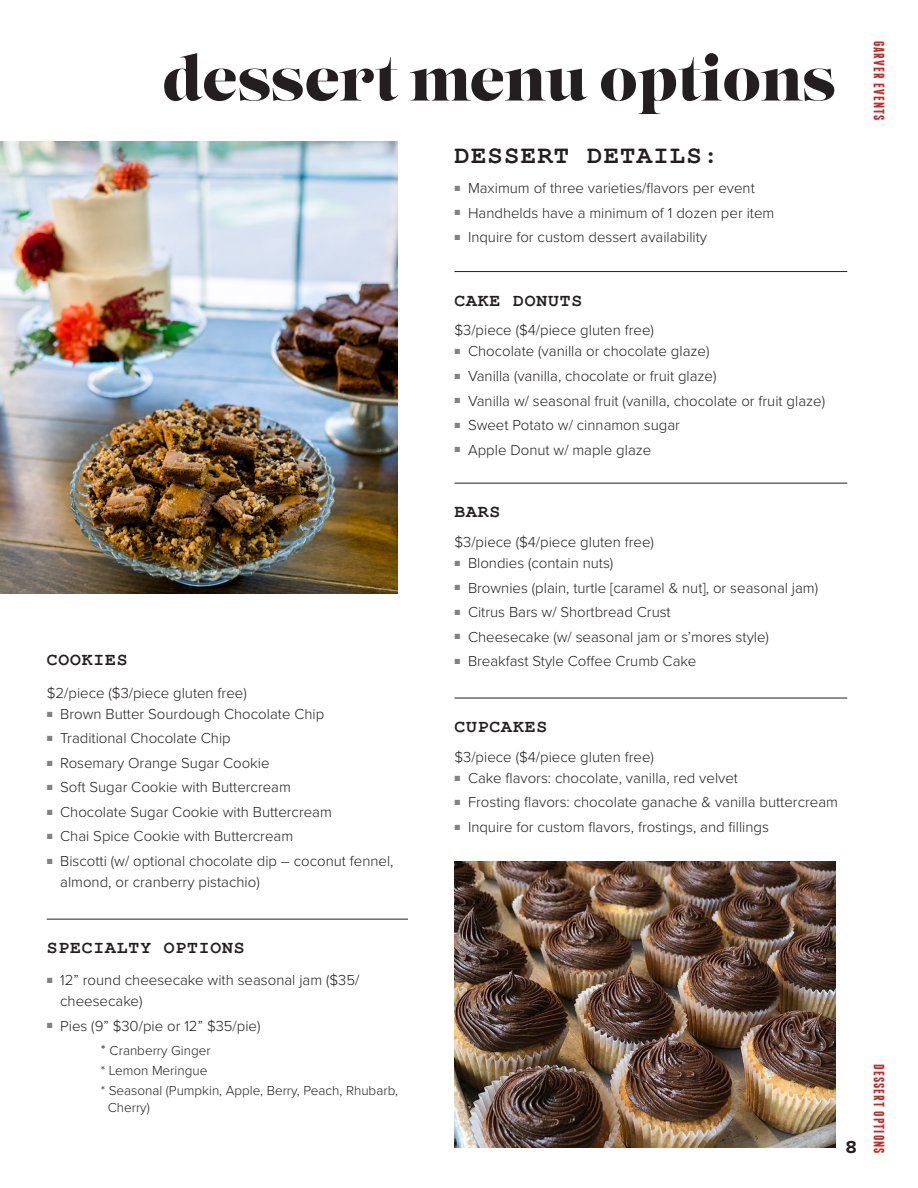
<style>
.page{position:relative;width:918px;height:1188px;background:#fff}
.page>*{position:absolute;margin:0;border:0;box-sizing:border-box;transform-origin:0 0}
.t1{font:60px "Lust";color:#231f20}
.subhead{font:700 25.5px "Courier New";letter-spacing:.05em;color:#231f20}
.subhead_separator{font:700 18px "Courier New";letter-spacing:.05em;color:#231f20}
.bullet_square_list{font:700 18px "Courier New";letter-spacing:.05em;color:#231f20}
.body_copy{font:700 18px "Proxima Nova";color:#231f20}
.menu_item{font:300 15px/21px "Proxima Nova";color:#231f20}
.t2{font:700 15px "Franchise";letter-spacing:.075em;color:#be2e2a}
.bullet_square_list-2{font:300 13.5px/16.5px "Proxima Nova";color:#231f20}
.t3{font:300 9px "Proxima Nova";color:#808285}
.s1{font-size:9px;color:#808285}
.s2{font-size:15px}
</style>
<div class="page">
<img style="left:0;top:142px;width:398px;height:452px">
<hr style="left:454px;top:271px;width:393px;height:1px;background:#231f20">
<hr style="left:454px;top:483px;width:393px;height:1px;background:#231f20">
<hr style="left:454px;top:698px;width:393px;height:1px;background:#231f20">
<img style="left:454px;top:862px;width:382px;height:286px">
<hr style="left:47px;top:919px;width:361px;height:1px;background:#231f20">
<p class="t1" style="left:162px;top:41px;width:675px">dessert menu options</p>
<p class="subhead" style="left:454px;top:139px;width:265px">DESSERT DETAILS:</p>
<p class="menu_item" style="left:454px;top:177px;width:302px"><span class="s1">■</span> Maximum of three varieties/flavors per event</p>
<p class="menu_item" style="left:454px;top:201px;width:321px"><span class="s1">■</span> Handhelds have a minimum of 1 dozen per item</p>
<p class="menu_item" style="left:454px;top:226px;width:254px"><span class="s1">■</span> Inquire for custom dessert availability</p>
<p class="bullet_square_list" style="left:47px;top:648px;width:82px">COOKIES</p>
<p class="menu_item" style="left:47px;top:682px;width:202px">$2/piece ($3/piece gluten free)</p>
<p class="menu_item" style="left:47px;top:703px;width:279px"><span class="s1">■</span> Brown Butter Sourdough Chocolate Chip</p>
<p class="menu_item" style="left:47px;top:727px;width:186px"><span class="s1">■</span> Traditional Chocolate Chip</p>
<p class="menu_item" style="left:47px;top:752px;width:224px"><span class="s1">■</span> Rosemary Orange Sugar Cookie</p>
<p class="menu_item" style="left:47px;top:776px;width:246px"><span class="s1">■</span> Soft Sugar Cookie with Buttercream</p>
<p class="menu_item" style="left:47px;top:801px;width:287px"><span class="s1">■</span> Chocolate Sugar Cookie with Buttercream</p>
<p class="menu_item" style="left:47px;top:825px;width:248px"><span class="s1">■</span> Chai Spice Cookie with Buttercream</p>
<p class="menu_item" style="left:60px;top:850px;width:335px;text-indent:-14px"><span class="s1">■</span> Biscotti (w/ optional chocolate dip – coconut fennel, almond, or cranberry pistachio)</p>
<p class="subhead_separator" style="left:454px;top:289px;width:129px">CAKE DONUTS</p>
<p class="menu_item" style="left:454px;top:319px;width:201px">$3/piece ($4/piece gluten free)</p>
<p class="menu_item" style="left:454px;top:340px;width:256px"><span class="s1">■</span> Chocolate (vanilla or chocolate glaze)</p>
<p class="menu_item" style="left:454px;top:365px;width:264px"><span class="s1">■</span> Vanilla (vanilla, chocolate or fruit glaze)</p>
<p class="menu_item" style="left:454px;top:389px;width:372px"><span class="s1">■</span> Vanilla w/ seasonal fruit (vanilla, chocolate or fruit glaze)</p>
<p class="menu_item" style="left:454px;top:414px;width:227px"><span class="s1">■</span> Sweet Potato w/ cinnamon sugar</p>
<p class="menu_item" style="left:454px;top:438px;width:198px"><span class="s1">■</span> Apple Donut w/ maple glaze</p>
<p class="subhead_separator" style="left:454px;top:500px;width:47px">BARS</p>
<p class="menu_item" style="left:454px;top:531px;width:201px">$3/piece ($4/piece gluten free)</p>
<p class="menu_item" style="left:454px;top:552px;width:160px"><span class="s1">■</span> Blondies (contain nuts)</p>
<p class="menu_item" style="left:454px;top:576px;width:365px"><span class="s1">■</span> Brownies (plain, turtle [caramel &amp; nut], or seasonal jam)</p>
<p class="menu_item" style="left:454px;top:601px;width:218px"><span class="s1">■</span> Citrus Bars w/ Shortbread Crust</p>
<p class="menu_item" style="left:454px;top:625px;width:316px"><span class="s1">■</span> Cheesecake (w/ seasonal jam or s’mores style)</p>
<p class="t3" style="left:454px;top:654px;width:7px">■</p>
<p class="menu_item" style="left:468px;top:650px;width:230px">Breakfast Style Coffee Crumb Cake</p>
<p class="subhead_separator" style="left:454px;top:715px;width:94px">CUPCAKES</p>
<p class="menu_item" style="left:454px;top:746px;width:201px">$3/piece ($4/piece gluten free)</p>
<p class="menu_item" style="left:454px;top:767px;width:285px"><span class="s1">■</span> Cake flavors: chocolate, vanilla, red velvet</p>
<p class="menu_item" style="left:454px;top:791px;width:385px"><span class="s1">■</span> Frosting flavors: chocolate ganache &amp; vanilla buttercream</p>
<p class="menu_item" style="left:454px;top:816px;width:316px"><span class="s1">■</span> Inquire for custom flavors, frostings, and fillings</p>
<p class="t2" style="left:886px;top:40px;width:82px;rotate:90deg">GARVER EVENTS</p>
<p class="subhead_separator" style="left:47px;top:936px;width:200px">SPECIALTY OPTIONS</p>
<p class="menu_item" style="left:60px;top:969px;width:301px;text-indent:-14px"><span class="s1">■</span> 12” round cheesecake with seasonal jam ($35/ cheesecake)</p>
<p class="menu_item" style="left:47px;top:1014px;width:215px"><span class="s1">■</span> Pies (9” $30/pie or 12” $35/pie)</p>
<p class="bullet_square_list-2" style="left:101px;top:1042px;width:111px"><span class="s2">*</span> Cranberry Ginger</p>
<p class="bullet_square_list-2" style="left:101px;top:1062px;width:108px">* Lemon Meringue</p>
<p class="bullet_square_list-2" style="left:108px;top:1082px;width:292px;text-indent:-7px">* Seasonal (Pumpkin, Apple, Berry, Peach, Rhubarb,<br>Cherry)</p>
<p class="body_copy" style="left:846px;top:1134px;width:12px">8</p>
<p class="t2" style="left:886px;top:1064px;width:91px;rotate:90deg">DESSERT OPTIONS</p>
</div>
